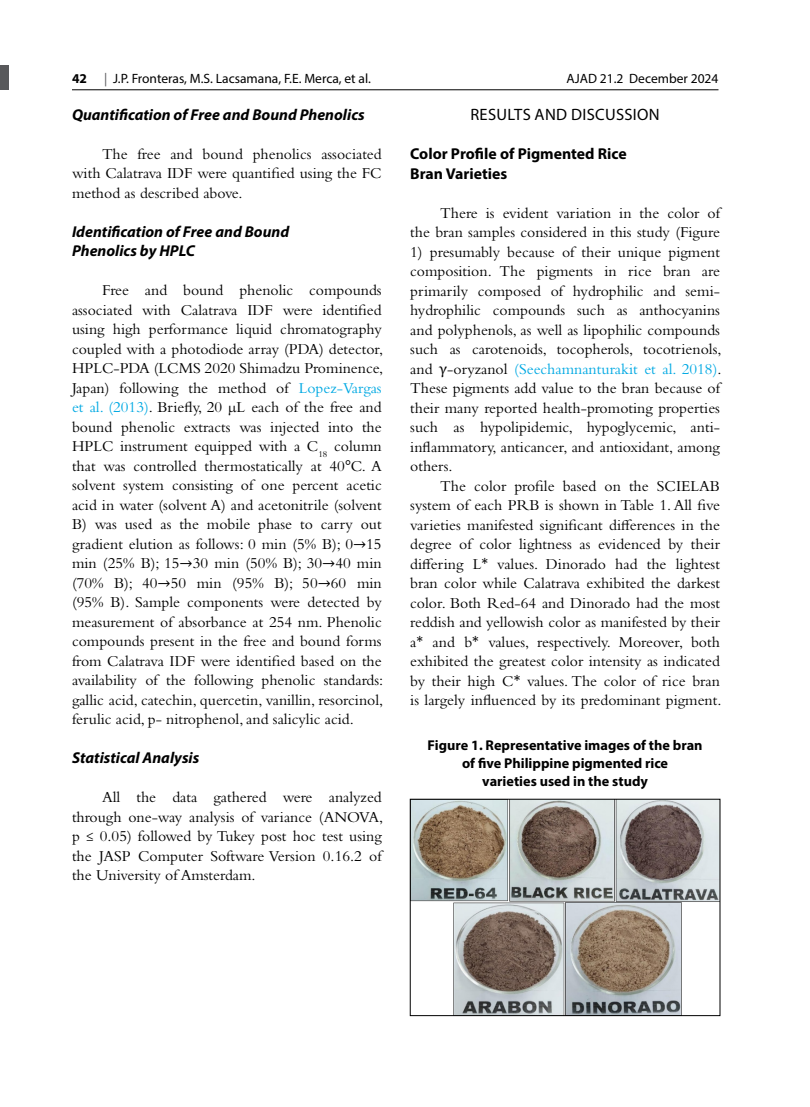
<style>
.page{position:relative;width:810px;height:1107px;background:#fff}
.page>*{position:absolute;margin:0;border:0;box-sizing:border-box;transform-origin:0 0}
.t1{font:16.5px "Myriad Pro";letter-spacing:.02em;color:#000}
.t2{font:15.75px/19.5px "Bembo Std";color:#000;text-align:justify}
.t3{font:italic 700 15.75px/19.5px "Myriad Pro";color:#000}
.t4{font:700 15.75px/19.5px "Myriad Pro";color:#000}
.t5{font:700 14.25px/18px "Myriad Pro";color:#000;text-align:center}
.t6{font:13.5px "Myriad Pro";color:#000}
.t7{font:700 13.5px "Myriad Pro";color:#000}
.s1{color:#58595b}
.s2{color:#00a9e3}
.s3{font-family:"Cambria"}
</style>
<div class="page">
<hr style="left:72px;top:90px;width:646px;height:1px;background:#000">
<div style="left:0;top:65px;width:9px;height:25px;background:#58595b"></div>
<img style="left:412px;top:801px;width:306px;height:213px">
<div style="left:410px;top:799px;width:310px;height:217px;border:1px solid #000"></div>
<p class="t7" style="left:72px;top:69px;width:16px">42</p>
<p class="t6" style="left:104px;top:70px;width:268px"><span class="s1">|</span> J.P. Fronteras, M.S. Lacsamana, F.E. Merca, et al.</p>
<p class="t6" style="left:566px;top:70px;width:154px">AJAD 21.2 December 2024</p>
<p class="t3" style="left:72px;top:104px;width:294px">Quantification of Free and Bound Phenolics</p>
<p class="t2" style="left:72px;top:144px;width:311px;text-indent:30px">The free and bound phenolics associated with Calatrava IDF were quantified using the FC method as described above.</p>
<p class="t3" style="left:72px;top:221px;width:219px">Identification of Free and Bound<br>Phenolics by HPLC</p>
<p class="t2" style="left:72px;top:280px;width:313px;text-indent:30px">Free and bound phenolic compounds associated with Calatrava IDF were identified using high performance liquid chromatography coupled with a photodiode array (PDA) detector, HPLC-PDA (LCMS 2020 Shimadzu Prominence, Japan) following the method of <span class="s2">Lopez-Vargas et al. (2013)</span>. Briefly, 20 μL each of the free and bound phenolic extracts was injected into the HPLC instrument equipped with a C<sub>18</sub> column that was controlled thermostatically at 40<span class="s3">°</span>C. A solvent system consisting of one percent acetic acid in water (solvent A) and acetonitrile (solvent B) was used as the mobile phase to carry out gradient elution as follows: 0 min (5% B); 0<span class="s3">→</span>15 min (25% B); 15<span class="s3">→</span>30 min (50% B); 30<span class="s3">→</span>40 min (70% B); 40<span class="s3">→</span>50 min (95% B); 50<span class="s3">→</span>60 min (95% B). Sample components were detected by measurement of absorbance at 254 nm. Phenolic compounds present in the free and bound forms from Calatrava IDF were identified based on the availability of the following phenolic standards: gallic acid, catechin, quercetin, vanillin, resorcinol, ferulic acid, p- nitrophenol, and salicylic acid.</p>
<p class="t3" style="left:72px;top:748px;width:129px">Statistical Analysis</p>
<p class="t2" style="left:72px;top:787px;width:313px;text-indent:30px">All the data gathered were analyzed through one-way analysis of variance (ANOVA, p ≤ 0.05) followed by Tukey post hoc test using the JASP Computer Software Version 0.16.2 of the University of Amsterdam.</p>
<p class="t1" style="left:470px;top:105px;width:191px">RESULTS AND DISCUSSION</p>
<p class="t4" style="left:410px;top:144px;width:218px">Color Profile of Pigmented Rice<br>Bran Varieties</p>
<p class="t2" style="left:410px;top:203px;width:311px;text-align:right">There is evident variation in the color of<br>the bran samples considered in this study (Figure</p>
<p class="t2" style="left:410px;top:242px;width:313px">1) presumably because of their unique pigment composition. The pigments in rice bran are primarily composed of hydrophilic and semi&shy;hydrophilic compounds such as anthocyanins and polyphenols, as well as lipophilic compounds such as carotenoids, tocopherols, tocotrienols, and <span class="s3">γ</span>-oryzanol <span class="s2">(Seechamnanturakit et al. 2018)</span>.<br>These pigments add value to the bran because of their many reported health-promoting properties such as hypolipidemic, hypoglycemic, anti&shy;inflammatory, anticancer, and antioxidant, among others.</p>
<p class="t2" style="left:410px;top:476px;width:313px;text-indent:30px">The color profile based on the SCIELAB system of each PRB is shown in Table 1. All five varieties manifested significant differences in the degree of color lightness as evidenced by their differing L<span class="s3">*</span> values. Dinorado had the lightest bran color while Calatrava exhibited the darkest color. Both Red-64 and Dinorado had the most reddish and yellowish color as manifested by their a<span class="s3">*</span> and b<span class="s3">*</span> values, respectively. Moreover, both exhibited the greatest color intensity as indicated by their high C<span class="s3">*</span> values. The color of rice bran is largely influenced by its predominant pigment.</p>
<p class="t5" style="left:428px;top:736px;width:276px">Figure 1. Representative images of the bran of five Philippine pigmented rice<br>varieties used in the study</p>
</div>
